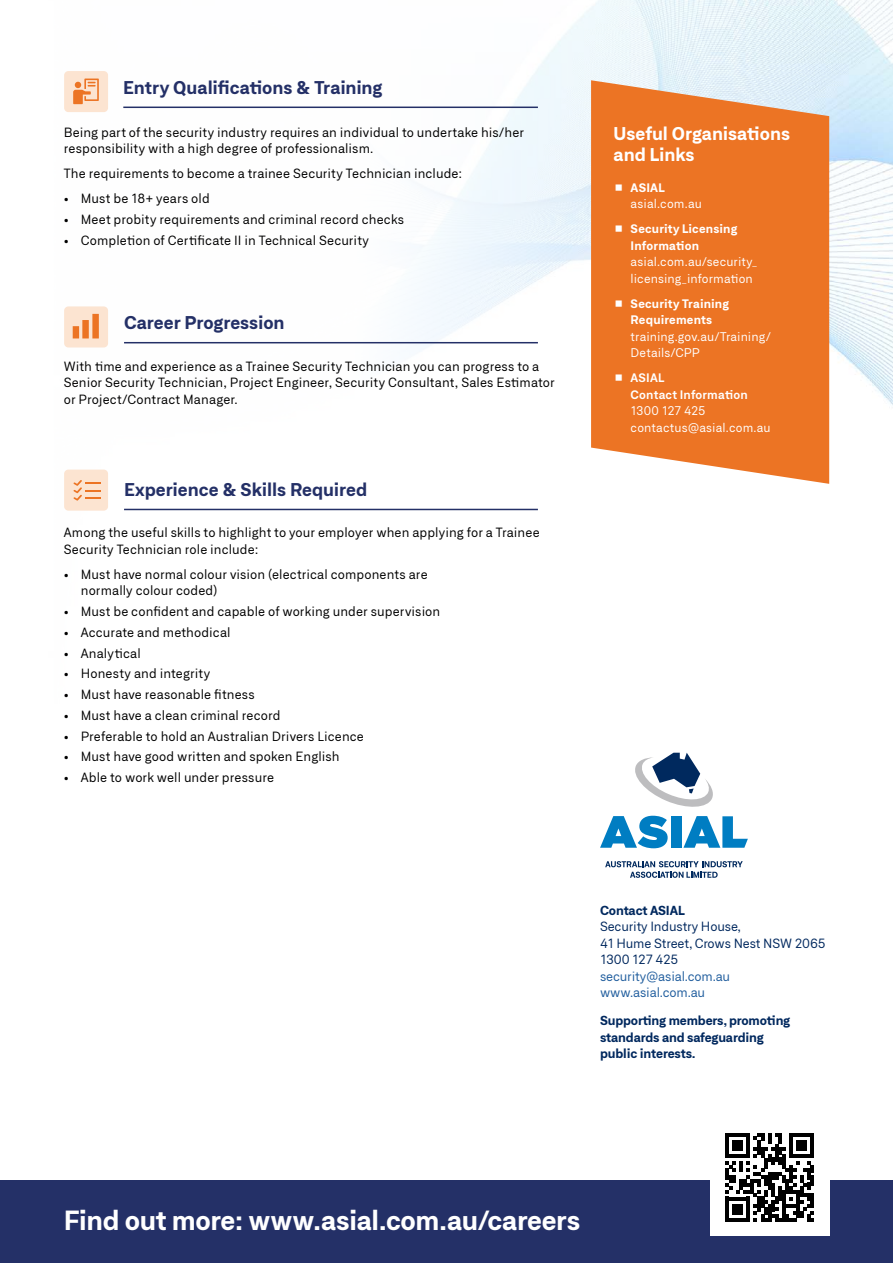
<style>
.page{position:relative;width:893px;height:1263px;background:#fff}
.page>*{position:absolute;margin:0;border:0;box-sizing:border-box;transform-origin:0 0}
.t1{font:700 27px "Neufile Grotesk";letter-spacing:-.01em;color:#fff}
.t2{font:700 18px "Neufile Grotesk";color:#243067}
.t3{font:700 18px/21px "Neufile Grotesk";letter-spacing:-.005em;color:#fff}
.t4{font:12.75px/16.5px "Neufile Grotesk";letter-spacing:.01em;color:#000}
.t5{font:700 12.75px/16.5px "Neufile Grotesk";letter-spacing:-.01em;color:#00285e}
.t6{font:12.75px/16.5px "Neufile Grotesk";letter-spacing:-.01em;color:#00285e}
.t7{font:12.75px/16.5px "Neufile Grotesk";letter-spacing:-.01em;color:#215e9e}
.t8{font:12px/16.5px "Neufile Grotesk";letter-spacing:.01em;color:#fff}
.t9{font:700 12px/16.5px "Neufile Grotesk";letter-spacing:.015em;color:#fff}
.t10{font:600 12px/16.5px "Neufile Grotesk";letter-spacing:.015em;color:#fff}
</style>
<div class="page">
<img style="left:64px;top:0;width:829px;height:511px">
<svg style="left:591px;top:80px;width:238px;height:404px;background:#ec7f37"></svg>
<hr style="left:123px;top:107px;width:415px;height:1px;background:#243067">
<hr style="left:124px;top:342px;width:414px;height:1px;background:#243067">
<hr style="left:124px;top:509px;width:414px;height:1px;background:#243067">
<div style="left:671px;top:816px;width:10px;height:32px;background:#007dc2"></div>
<svg style="left:683px;top:816px;width:65px;height:32px"></svg>
<svg style="left:600px;top:816px;width:68px;height:32px"></svg>
<svg style="left:635px;top:753px;width:78px;height:54px"></svg>
<svg style="left:605px;top:861px;width:138px;height:17px"></svg>
<div style="left:64px;top:71px;width:44px;height:41px;background:#fce4d1;border-radius:4px"></div>
<div style="left:64px;top:306px;width:44px;height:41px;background:#fce4d1;border-radius:4px"></div>
<div style="left:64px;top:470px;width:44px;height:41px;background:#fce4d1;border-radius:4px"></div>
<svg style="left:73px;top:79px;width:26px;height:25px"></svg>
<svg style="left:73px;top:314px;width:26px;height:24px"></svg>
<svg style="left:73px;top:480px;width:27px;height:21px"></svg>
<div style="left:0;top:1180px;width:893px;height:83px;background:#243067"></div>
<div style="left:710px;top:1119px;width:119px;height:117px;background:#fff"></div>
<svg style="left:725px;top:1133px;width:89px;height:89px"></svg>
<svg style="left:616px;top:184px;width:6px;height:7px"></svg>
<svg style="left:616px;top:226px;width:6px;height:6px"></svg>
<svg style="left:616px;top:300px;width:6px;height:7px"></svg>
<svg style="left:616px;top:375px;width:6px;height:6px"></svg>
<h2 class="t2" style="left:123px;top:75px;width:261px">Entry Qualifications &amp; Training</h2>
<p class="t4" style="left:64px;top:123px;width:462px">Being part of the security industry requires an individual to undertake his/her responsibility with a high degree of professionalism.</p>
<p class="t4" style="left:64px;top:165px;width:400px">The requirements to become a trainee Security Technician include:</p>
<p class="t4" style="left:64px;top:190px;width:148px">• Must be 18+ years old</p>
<p class="t4" style="left:64px;top:211px;width:342px">• Meet probity requirements and criminal record checks</p>
<p class="t4" style="left:64px;top:231px;width:307px">• Completion of Certificate II in Technical Security</p>
<h2 class="t2" style="left:124px;top:311px;width:162px">Career Progression</h2>
<p class="t4" style="left:64px;top:357px;width:492px">With time and experience as a Trainee Security Technician you can progress to a<br>Senior Security Technician, Project Engineer, Security Consultant, Sales Estimator or Project/Contract Manager.</p>
<h2 class="t2" style="left:124px;top:477px;width:245px">Experience &amp; Skills Required</h2>
<p class="t4" style="left:64px;top:524px;width:477px">Among the useful skills to highlight to your employer when applying for a Trainee<br>Security Technician role include:</p>
<p class="t4" style="left:81px;top:566px;width:348px;text-indent:-17px">• Must have normal colour vision (electrical components are normally colour coded)</p>
<p class="t4" style="left:64px;top:603px;width:378px">• Must be confident and capable of working under supervision</p>
<p class="t4" style="left:64px;top:624px;width:168px">• Accurate and methodical</p>
<p class="t4" style="left:64px;top:644px;width:78px">• Analytical</p>
<p class="t4" style="left:64px;top:665px;width:148px">• Honesty and integrity</p>
<p class="t4" style="left:64px;top:686px;width:192px">• Must have reasonable fitness</p>
<p class="t4" style="left:64px;top:707px;width:218px">• Must have a clean criminal record</p>
<p class="t4" style="left:64px;top:727px;width:302px">• Preferable to hold an Australian Drivers Licence</p>
<p class="t4" style="left:64px;top:748px;width:277px">• Must have good written and spoken English</p>
<p class="t4" style="left:64px;top:769px;width:212px">• Able to work well under pressure</p>
<h2 class="t3" style="left:614px;top:123px;width:178px">Useful Organisations and Links</h2>
<p class="t9" style="left:631px;top:179px;width:36px">ASIAL</p>
<p class="t8" style="left:631px;top:195px;width:73px">asial.com.au</p>
<p class="t9" style="left:631px;top:221px;width:108px">Security Licensing<br>Information</p>
<p class="t8" style="left:631px;top:253px;width:128px">asial.com.au/security_ licensing_information</p>
<p class="t9" style="left:631px;top:295px;width:100px">Security Training<br>Requirements</p>
<p class="t8" style="left:631px;top:328px;width:142px">training.gov.au/Training/<br>Details/CPP</p>
<p class="t10" style="left:631px;top:370px;width:119px">ASIAL<br>Contact Information</p>
<p class="t8" style="left:631px;top:402px;width:142px">1300 127 425 contactus@asial.com.au</p>
<p class="t5" style="left:600px;top:901px;width:86px">Contact ASIAL</p>
<p class="t6" style="left:600px;top:918px;width:227px">Security Industry House,<br>41 Hume Street, Crows Nest NSW 2065<br>1300 127 425</p>
<p class="t7" style="left:600px;top:967px;width:132px">security@asial.com.au www.asial.com.au</p>
<p class="t5" style="left:600px;top:1012px;width:192px">Supporting members, promoting standards and safeguarding public interests.</p>
<h1 class="t1" style="left:64px;top:1202px;width:518px">Find out more: www.asial.com.au/careers</h1>
</div>
